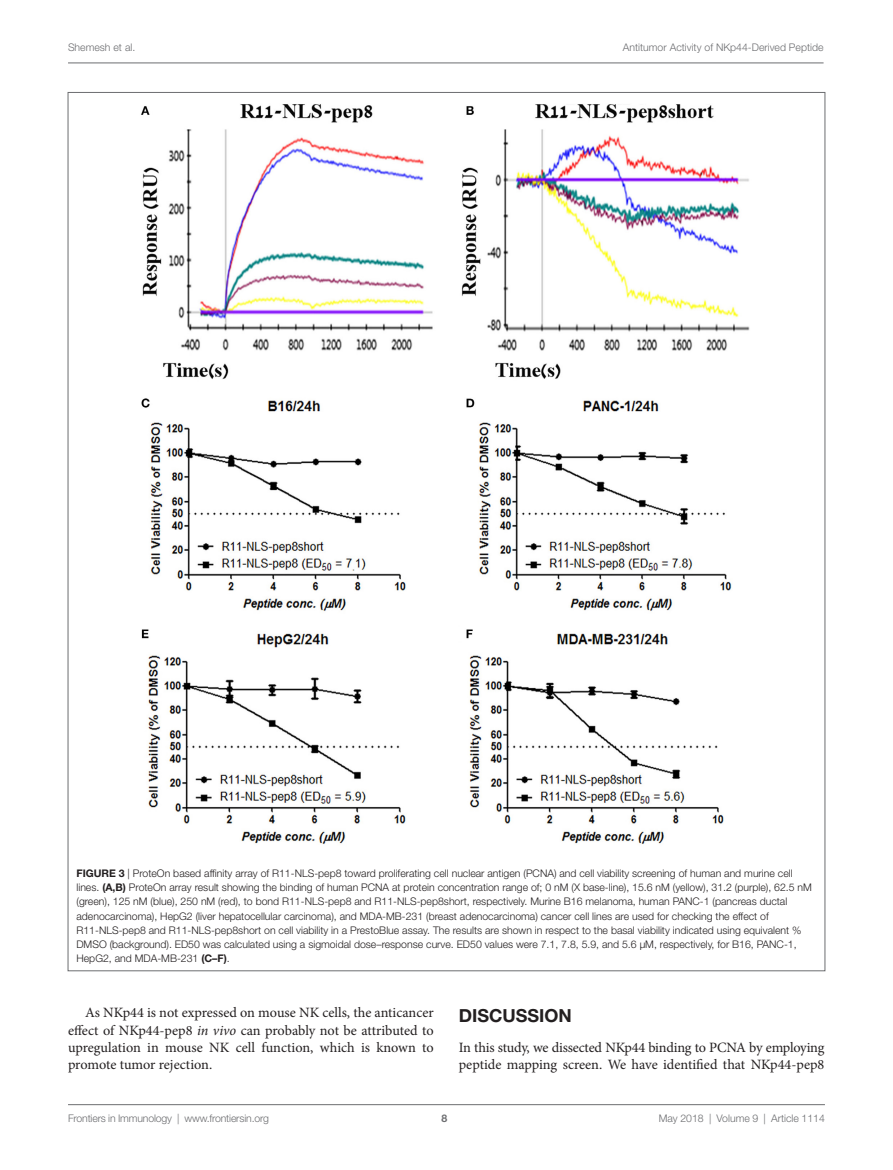
<style>
.page{position:relative;width:893px;height:1170px;background:#fff}
.page>*{position:absolute;margin:0;border:0;box-sizing:border-box;transform-origin:0 0}
.t1{font:700 18px "Helvetica Neue LT Std";color:#231f20}
.t2{font:14.25px/17.2px "Minion Pro";letter-spacing:-.01em;color:#231f20;text-align:justify}
.t3{font:300 10.5px/14.2px "Helvetica Neue LT Std";color:#231f20}
.t4{font:300 10.5px "Helvetica Neue LT Std";color:#6c6d70}
.t5{font:700 10.5px "Helvetica Neue LT Std";color:#6c6d70}
.s1{font-weight:700}
.s2{font-style:italic}
</style>
<div class="page">
<img style="left:141px;top:104px;width:609px;height:740px">
<hr style="left:68px;top:63px;width:756px;height:1px;background:#6c6d70">
<hr style="left:68px;top:1104px;width:757px;height:1px;background:#6c6d70">
<p class="t4" style="left:68px;top:41px;width:69px">Shemesh et al.</p>
<p class="t4" style="left:623px;top:41px;width:202px">Antitumor Activity of NKp44-Derived Peptide</p>
<p class="t3" style="left:76px;top:865px;width:737px"><span class="s1">FIGURE 3</span> | ProteOn based affinity array of R11-NLS-pep8 toward proliferating cell nuclear antigen (PCNA) and cell viability screening of human and murine cell lines. <span class="s1">(A,B)</span> ProteOn array result showing the binding of human PCNA at protein concentration range of; 0 nM (X base-line), 15.6 nM (yellow), 31.2 (purple), 62.5 nM (green), 125 nM (blue), 250 nM (red), to bond R11-NLS-pep8 and R11-NLS-pep8short, respectively. Murine B16 melanoma, human PANC-1 (pancreas ductal adenocarcinoma), HepG2 (liver hepatocellular carcinoma), and MDA-MB-231 (breast adenocarcinoma) cancer cell lines are used for checking the effect of R11-NLS-pep8 and R11-NLS-pep8short on cell viability in a PrestoBlue assay. The results are shown in respect to the basal viability indicated using equivalent % DMSO (background). ED50 was calculated using a sigmoidal dose–response curve. ED50 values were 7.1, 7.8, 5.9, and 5.6 µM, respectively, for B16, PANC-1, HepG2, and MDA-MB-231 <span class="s1">(C–F)</span>.</p>
<h2 class="t2" style="left:68px;top:1004px;width:367px;text-indent:17px">As NKp44 is not expressed on mouse NK cells, the anticancer effect of NKp44-pep8 <span class="s2">in vivo</span> can probably not be attributed to upregulation in mouse NK cell function, which is known to promote tumor rejection.</h2>
<h1 class="t1" style="left:459px;top:1004px;width:112px">DISCUSSION</h1>
<h2 class="t2" style="left:459px;top:1038px;width:367px">In this study, we dissected NKp44 binding to PCNA by employing peptide mapping screen. We have identified that NKp44-pep8</h2>
<p class="t4" style="left:68px;top:1111px;width:203px">Frontiers in Immunology | www.frontiersin.org</p>
<p class="t4" style="left:659px;top:1111px;width:168px">May 2018 | Volume 9 | Article 1114</p>
<p class="t5" style="left:441px;top:1111px;width:7px">8</p>
</div>
